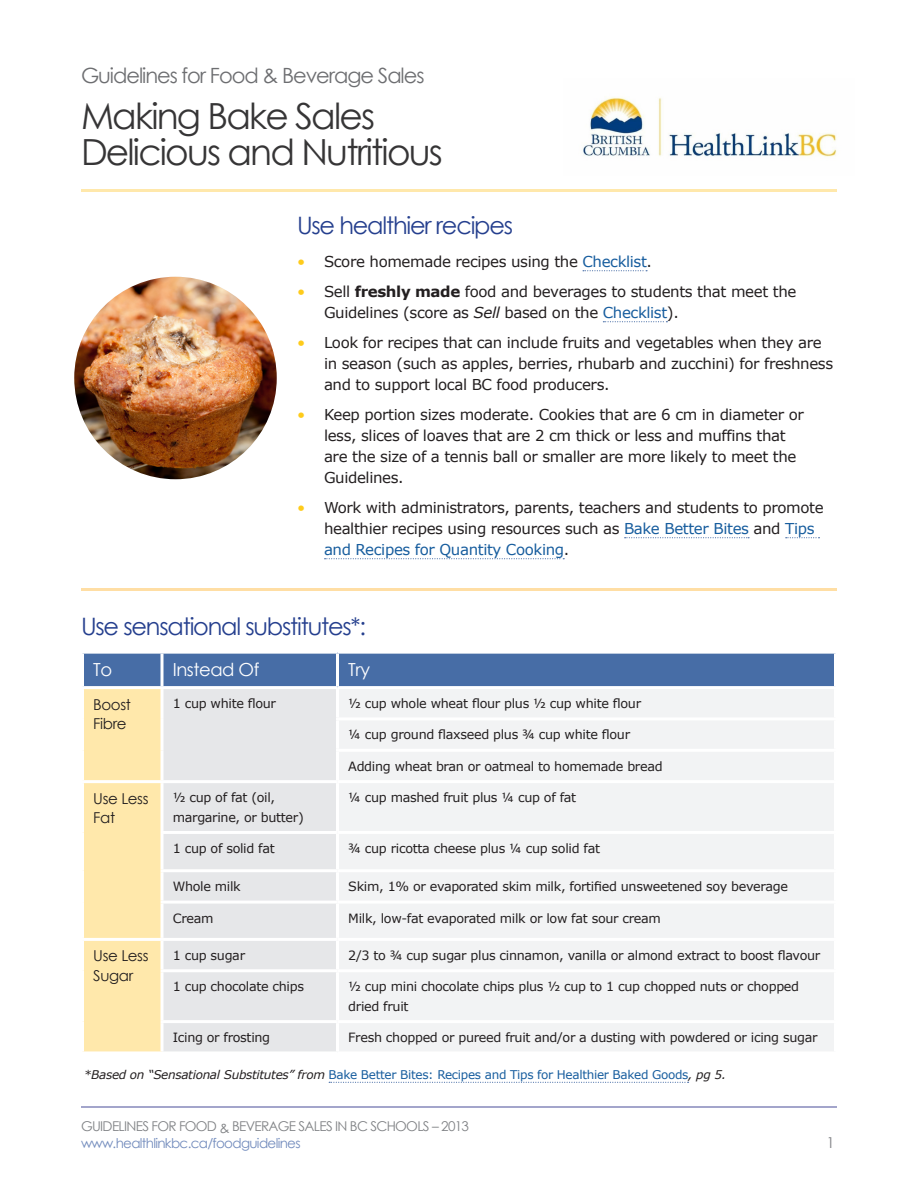
<style>
.page{position:relative;width:918px;height:1188px;background:#fff}
.page>*{position:absolute;margin:0;border:0;box-sizing:border-box;transform-origin:0 0}
.t1{font:36px/36px "Century Gothic";letter-spacing:-.05em;color:#363536}
.Fact_Sheet_-_H2{font:24px "Century Gothic";letter-spacing:-.05em;color:#253f8e}
.t2{font:21px "Century Gothic";letter-spacing:-.05em;color:#6d6e71}
.Table_-_Body{font:18px "Century Gothic";letter-spacing:-.025em;color:#fff}
.Fact_Sheet_-_Body{font:15px/21px "Verdana";letter-spacing:-.025em;color:#231f20}
.Table_-_Body-2{font:15px/19.5px "Century Gothic";letter-spacing:-.025em;color:#231f20}
.t3{font:15px "Century Gothic";color:#808285}
.t4{font:13.5px "Century Gothic";letter-spacing:-.05em;color:#808285}
.t5{font:13.5px "Century Gothic";letter-spacing:-.05em;color:#738cbd}
.Table_-_Body-3{font:12.75px/19.5px "Verdana";letter-spacing:-.025em;color:#231f20}
.Fact_Sheet_-_Body-2{font:12px "Verdana";letter-spacing:-.025em;color:#175d9e}
.s1{color:#fecb1b}
.s2{color:#175d9e}
.s3{font-weight:700}
.s4{font-style:italic}
.s5{font-style:italic;color:#231f20}
</style>
<div class="page">
<hr style="left:81px;top:1106px;width:756px;height:2px;background:#8688ba">
<hr style="left:81px;top:189px;width:756px;height:3px;background:#ffe8ab">
<img style="left:583px;top:97px;width:254px;height:60px">
<svg style="left:583px;top:270px;width:64px;height:1px"></svg>
<svg style="left:603px;top:321px;width:64px;height:1px"></svg>
<svg style="left:625px;top:537px;width:124px;height:1px"></svg>
<svg style="left:786px;top:537px;width:34px;height:1px"></svg>
<svg style="left:325px;top:558px;width:239px;height:1px"></svg>
<svg style="left:84px;top:654px;width:750px;height:397px;background:#a8aea8"></svg>
<div style="left:164px;top:689px;width:172px;height:362px;background:#e6e7e9"></div>
<div style="left:339px;top:689px;width:495px;height:362px;background:#f2f3f4"></div>
<svg style="left:160px;top:654px;width:4px;height:32px"></svg>
<hr style="left:336px;top:654px;width:3px;height:32px;background:#fff">
<hr style="left:81px;top:686px;width:81px;height:3px;background:#fff">
<hr style="left:162px;top:686px;width:176px;height:3px;background:#fff">
<svg style="left:160px;top:689px;width:4px;height:30px"></svg>
<hr style="left:338px;top:686px;width:499px;height:3px;background:#fff">
<hr style="left:336px;top:689px;width:3px;height:28px;background:#fff">
<svg style="left:160px;top:719px;width:4px;height:31px"></svg>
<hr style="left:336px;top:717px;width:501px;height:3px;background:#fff">
<hr style="left:336px;top:720px;width:3px;height:29px;background:#fff">
<svg style="left:160px;top:750px;width:4px;height:30px"></svg>
<hr style="left:336px;top:749px;width:501px;height:3px;background:#fff">
<hr style="left:336px;top:752px;width:3px;height:28px;background:#fff">
<hr style="left:81px;top:780px;width:81px;height:3px;background:#fff">
<hr style="left:162px;top:780px;width:176px;height:3px;background:#fff">
<svg style="left:160px;top:783px;width:4px;height:48px"></svg>
<hr style="left:338px;top:780px;width:499px;height:3px;background:#fff">
<hr style="left:336px;top:783px;width:3px;height:48px;background:#fff">
<hr style="left:160px;top:831px;width:178px;height:3px;background:#fff">
<svg style="left:160px;top:834px;width:4px;height:35px"></svg>
<hr style="left:338px;top:831px;width:499px;height:3px;background:#fff">
<hr style="left:336px;top:834px;width:3px;height:35px;background:#fff">
<hr style="left:160px;top:869px;width:178px;height:3px;background:#fff">
<svg style="left:160px;top:872px;width:4px;height:29px"></svg>
<hr style="left:338px;top:869px;width:499px;height:3px;background:#fff">
<hr style="left:336px;top:872px;width:3px;height:29px;background:#fff">
<hr style="left:160px;top:901px;width:178px;height:3px;background:#fff">
<svg style="left:160px;top:904px;width:4px;height:34px"></svg>
<hr style="left:338px;top:901px;width:499px;height:3px;background:#fff">
<hr style="left:336px;top:904px;width:3px;height:34px;background:#fff">
<hr style="left:81px;top:938px;width:81px;height:3px;background:#fff">
<hr style="left:162px;top:938px;width:176px;height:3px;background:#fff">
<svg style="left:160px;top:941px;width:4px;height:28px"></svg>
<hr style="left:338px;top:938px;width:499px;height:3px;background:#fff">
<hr style="left:336px;top:941px;width:3px;height:28px;background:#fff">
<hr style="left:160px;top:969px;width:178px;height:3px;background:#fff">
<svg style="left:160px;top:972px;width:4px;height:48px"></svg>
<hr style="left:338px;top:969px;width:499px;height:3px;background:#fff">
<hr style="left:336px;top:972px;width:3px;height:48px;background:#fff">
<hr style="left:160px;top:1020px;width:178px;height:3px;background:#fff">
<svg style="left:160px;top:1023px;width:4px;height:28px"></svg>
<hr style="left:338px;top:1020px;width:499px;height:3px;background:#fff">
<hr style="left:336px;top:1023px;width:3px;height:28px;background:#fff">
<hr style="left:81px;top:588px;width:756px;height:3px;background:#ffdea4">
<svg style="left:329px;top:1082px;width:360px;height:1px"></svg>
<img style="left:74px;top:277px;width:203px;height:202px;border-radius:101px">
<h3 class="t2" style="left:81px;top:61px;width:345px">Guidelines for Food &amp; Beverage Sales</h3>
<h1 class="t1" style="left:81px;top:97px;width:363px">Making Bake Sales<br>Delicious and Nutritious</h1>
<p class="Fact_Sheet_-_H2" style="left:297px;top:209px;width:218px">Use healthier recipes</p>
<p class="Fact_Sheet_-_Body" style="left:297px;top:251px;width:357px"><span class="s1">•</span> Score homemade recipes using the <span class="s2">Checklist</span>.</p>
<p class="Fact_Sheet_-_Body" style="left:324px;top:281px;width:474px;text-indent:-27px"><span class="s1">•</span> Sell <span class="s3">freshly made</span> food and beverages to students that meet the<br>Guidelines (score as <span class="s4">Sell</span> based on the <span class="s2">Checklist</span>).</p>
<p class="Fact_Sheet_-_Body" style="left:324px;top:332px;width:511px;text-indent:-27px"><span class="s1">•</span> Look for recipes that can include fruits and vegetables when they are in season (such as apples, berries, rhubarb and zucchini) for freshness and to support local BC food producers.</p>
<p class="Fact_Sheet_-_Body" style="left:324px;top:404px;width:481px;text-indent:-27px"><span class="s1">•</span> Keep portion sizes moderate. Cookies that are 6 cm in diameter or less, slices of loaves that are 2 cm thick or less and muffins that are the size of a tennis ball or smaller are more likely to meet the Guidelines.</p>
<p class="Fact_Sheet_-_Body" style="left:324px;top:497px;width:501px;text-indent:-27px"><span class="s1">•</span> Work with administrators, parents, teachers and students to promote healthier recipes using resources such as <span class="s2">Bake Better Bites</span> and <span class="s2">Tips and Recipes for Quantity Cooking</span>.</p>
<p class="Fact_Sheet_-_H2" style="left:81px;top:609px;width:287px">Use sensational substitutes*:</p>
<p class="Table_-_Body" style="left:93px;top:657px;width:21px">To</p>
<p class="Table_-_Body" style="left:173px;top:657px;width:88px">Instead Of</p>
<p class="Table_-_Body" style="left:348px;top:657px;width:23px">Try</p>
<p class="Table_-_Body-2" style="left:93px;top:694px;width:39px">Boost<br>Fibre</p>
<p class="Table_-_Body-3" style="left:173px;top:694px;width:105px">1 cup white flour</p>
<p class="Table_-_Body-3" style="left:348px;top:694px;width:294px">½ cup whole wheat flour plus ½ cup white flour</p>
<p class="Table_-_Body-3" style="left:348px;top:725px;width:283px">¼ cup ground flaxseed plus ¾ cup white flour</p>
<p class="Table_-_Body-3" style="left:348px;top:757px;width:316px">Adding wheat bran or oatmeal to homemade bread</p>
<p class="Table_-_Body-2" style="left:93px;top:788px;width:57px">Use Less<br>Fat</p>
<p class="Table_-_Body-3" style="left:173px;top:788px;width:133px">½ cup of fat (oil, margarine, or butter)</p>
<p class="Table_-_Body-3" style="left:348px;top:788px;width:229px">¼ cup mashed fruit plus ¼ cup of fat</p>
<p class="Table_-_Body-3" style="left:173px;top:839px;width:103px">1 cup of solid fat</p>
<p class="Table_-_Body-3" style="left:348px;top:839px;width:253px">¾ cup ricotta cheese plus ¼ cup solid fat</p>
<p class="Table_-_Body-3" style="left:173px;top:877px;width:70px">Whole milk</p>
<p class="Table_-_Body-3" style="left:348px;top:877px;width:441px">Skim, 1% or evaporated skim milk, fortified unsweetened soy beverage</p>
<p class="Table_-_Body-3" style="left:173px;top:908px;width:42px">Cream</p>
<p class="Table_-_Body-3" style="left:348px;top:908px;width:314px">Milk, low-fat evaporated milk or low fat sour cream</p>
<p class="Table_-_Body-2" style="left:93px;top:946px;width:57px">Use Less<br>Sugar</p>
<p class="Table_-_Body-3" style="left:173px;top:946px;width:74px">1 cup sugar</p>
<p class="Table_-_Body-3" style="left:348px;top:946px;width:474px">2/3 to ¾ cup sugar plus cinnamon, vanilla or almond extract to boost flavour</p>
<p class="Table_-_Body-3" style="left:173px;top:977px;width:133px">1 cup chocolate chips</p>
<p class="Table_-_Body-3" style="left:348px;top:977px;width:452px">½ cup mini chocolate chips plus ½ cup to 1 cup chopped nuts or chopped dried fruit</p>
<p class="Table_-_Body-3" style="left:173px;top:1028px;width:99px">Icing or frosting</p>
<p class="Table_-_Body-3" style="left:348px;top:1028px;width:471px">Fresh chopped or pureed fruit and/or a dusting with powdered or icing sugar</p>
<p class="Fact_Sheet_-_Body-2" style="left:84px;top:1067px;width:644px"><span class="s5">*Based on “Sensational Substitutes” from</span> Bake Better Bites: Recipes and Tips for Healthier Baked Goods<span class="s5">, pg 5.</span></p>
<p class="t4" style="left:81px;top:1117px;width:390px">GUIDELINES FOR FOOD &amp; BEVERAGE SALES IN BC SCHOOLS – 2013</p>
<p class="t5" style="left:81px;top:1133px;width:221px">www.healthlinkbc.ca/foodguidelines</p>
<p class="t3" style="left:826px;top:1132px;width:10px">1</p>
</div>
